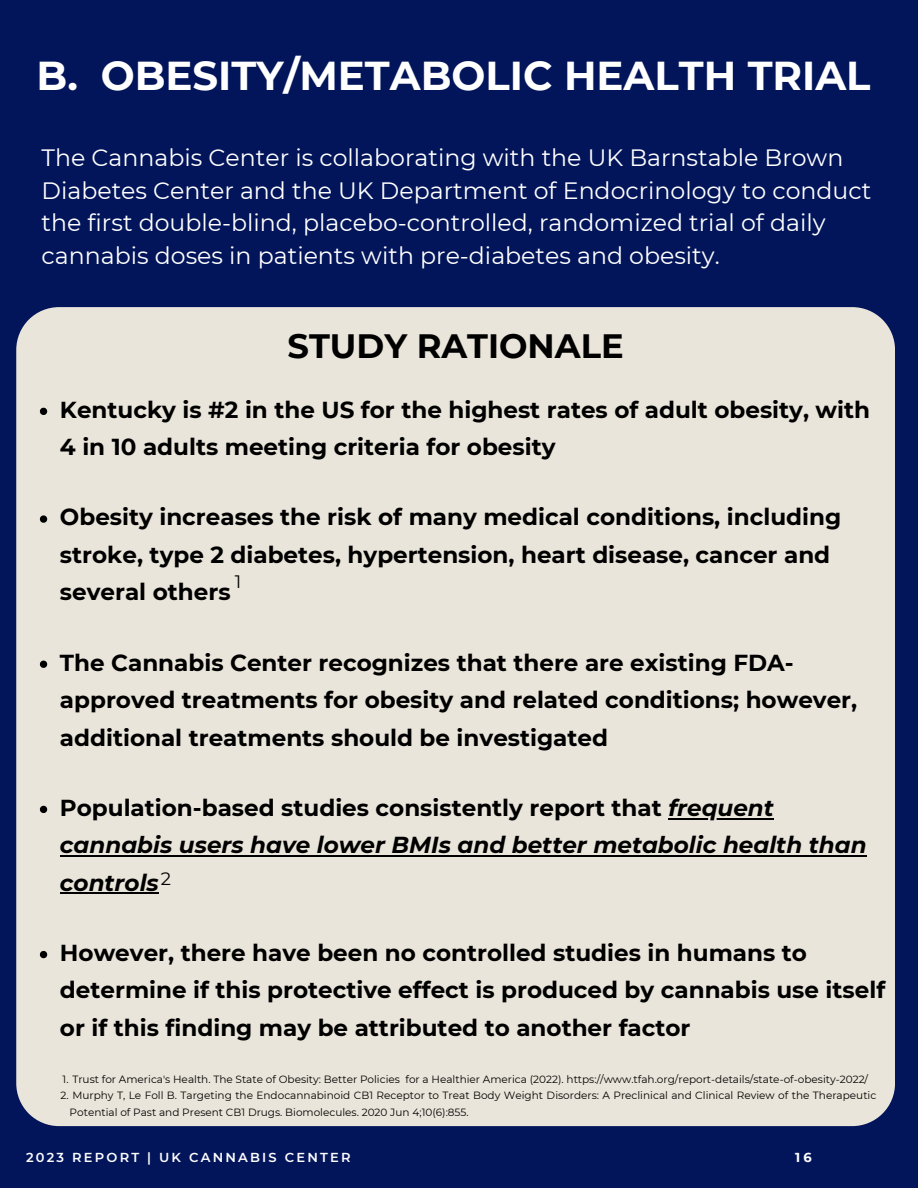
<style>
.page{position:relative;width:918px;height:1188px;background:#02155a}
.page>*{position:absolute;margin:0;border:0;box-sizing:border-box;transform-origin:0 0}
.t1{font:700 40.35px "Montserrat";color:#fff}
.t2{font:700 33.75px "Montserrat";color:#000}
.t3{font:23.7px/32.7px "Montserrat";color:#fff}
.t4{font:700 23.1px/37.5px "Montserrat";color:#000}
.t5{font:italic 700 23.1px/37.5px "Montserrat";color:#000}
.t6{font:18px "Montserrat";color:#000}
.t7{font:600 13.05px "Montserrat";letter-spacing:.17em;color:#fff}
.t8{font:700 13.05px "Montserrat";color:#fff}
.t9{font:10.5px/16.6px "Montserrat";color:#000}
.s1{font-style:normal}
</style>
<div class="page">
<div style="left:16px;top:307px;width:879px;height:819px;background:#eae5da"></div>
<svg style="left:40px;top:408px;width:7px;height:7px"></svg>
<svg style="left:40px;top:515px;width:7px;height:8px"></svg>
<svg style="left:40px;top:661px;width:7px;height:7px"></svg>
<svg style="left:40px;top:806px;width:7px;height:7px"></svg>
<hr style="left:668px;top:818px;width:106px;height:1px;background:#000">
<hr style="left:60px;top:855px;width:807px;height:2px;background:#000">
<hr style="left:60px;top:892px;width:99px;height:2px;background:#000">
<svg style="left:40px;top:951px;width:7px;height:7px"></svg>
<p class="t1" style="left:37px;top:51px;width:836px">B. OBESITY/METABOLIC HEALTH TRIAL</p>
<p class="t3" style="left:42px;top:141px;width:831px">The Cannabis Center is collaborating with the UK Barnstable Brown Diabetes Center and the UK Department of Endocrinology to conduct the first double-blind, placebo-controlled, randomized trial of daily cannabis doses in patients with pre-diabetes and obesity.</p>
<p class="t2" style="left:288px;top:326px;width:338px">STUDY RATIONALE</p>
<p class="t4" style="left:60px;top:391px;width:812px">Kentucky is #2 in the US for the highest rates of adult obesity, with<br>4 in 10 adults meeting criteria for obesity</p>
<p class="t4" style="left:60px;top:498px;width:783px">Obesity increases the risk of many medical conditions, including stroke, type 2 diabetes, hypertension, heart disease, cancer and several others</p>
<p class="t6" style="left:235px;top:571px;width:8px">1</p>
<p class="t4" style="left:60px;top:644px;width:799px">The Cannabis Center recognizes that there are existing FDA&shy;approved treatments for obesity and related conditions; however, additional treatments should be investigated</p>
<p class="t5" style="left:60px;top:789px;width:808px"><span class="s1">Population-based studies consistently report that</span> frequent cannabis users have lower BMIs and better metabolic health than controls</p>
<p class="t6" style="left:161px;top:867px;width:12px">2</p>
<p class="t4" style="left:60px;top:934px;width:827px">However, there have been no controlled studies in humans to determine if this protective effect is produced by cannabis use itself or if this finding may be attributed to another factor</p>
<p class="t9" style="left:63px;top:1071px;width:807px">1. Trust for America's Health. The State of Obesity: Better Policies for a Healthier America (2022). https://www.tfah.org/report-details/state-of-obesity-2022/</p>
<p class="t9" style="left:70px;top:1087px;width:808px;text-indent:-9px">2. Murphy T, Le Foll B. Targeting the Endocannabinoid CB1 Receptor to Treat Body Weight Disorders: A Preclinical and Clinical Review of the Therapeutic<br>Potential of Past and Present CB1 Drugs. Biomolecules. 2020 Jun 4;10(6):855.</p>
<p class="t7" style="left:26px;top:1150px;width:326px">2023 REPORT | UK CANNABIS CENTER</p>
<p class="t8" style="left:795px;top:1150px;width:18px">16</p>
</div>
